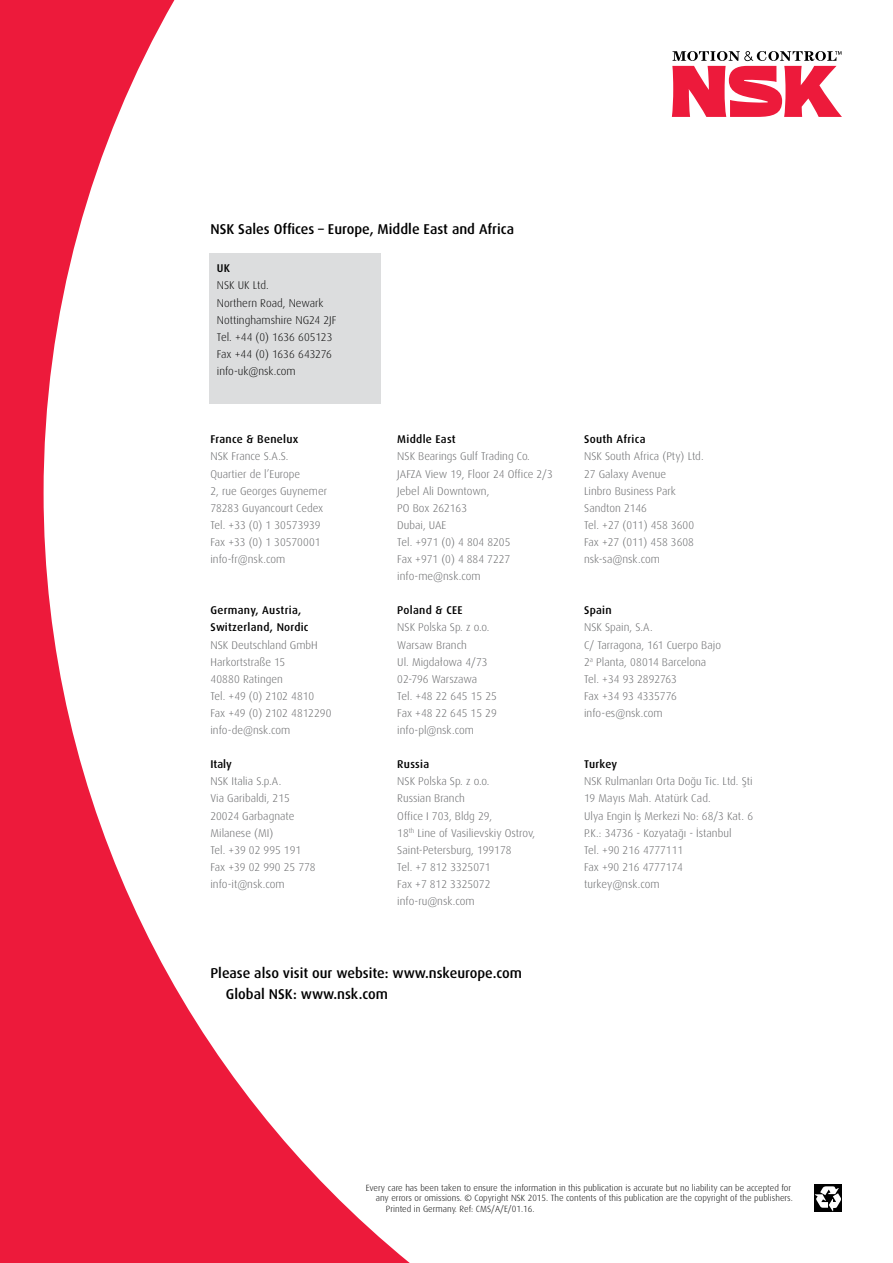
<style>
.page{position:relative;width:893px;height:1263px;background:#fff}
.page>*{position:absolute;margin:0;border:0;box-sizing:border-box;transform-origin:0 0}
.t1{font:500 14.25px/21.3px "Dax Pro";color:#000}
.t2{font:300 11.25px/17.1px "Dax Pro";color:#636466}
.t3{font:300 11.25px/17.1px "Dax Pro";color:#000}
.t4{font:500 11.25px/17.1px "Dax Pro";letter-spacing:.025em;color:#000}
.t5{font:300 9px "Dax Pro";color:#000}
</style>
<div class="page">
<svg style="left:0;top:0;width:410px;height:1263px"></svg>
<svg style="left:672px;top:51px;width:170px;height:66px"></svg>
<div style="left:209px;top:253px;width:172px;height:151px;background:#dcddde"></div>
<div style="left:814px;top:1184px;width:28px;height:28px;background:#000"></div>
<svg style="left:814px;top:1186px;width:27px;height:25px"></svg>
<p class="t1" style="left:210px;top:218px;width:305px">NSK Sales Offices – Europe, Middle East and Africa</p>
<p class="t4" style="left:217px;top:259px;width:15px">UK</p>
<p class="t3" style="left:217px;top:277px;width:121px">NSK UK Ltd.<br>Northern Road, Newark<br>Nottinghamshire NG24 2JF<br>Tel. +44 (0) 1636 605123<br>Fax +44 (0) 1636 643276 info-uk@nsk.com</p>
<p class="t4" style="left:210px;top:430px;width:90px">France &amp; Benelux</p>
<p class="t2" style="left:210px;top:448px;width:118px">NSK France S.A.S.<br>Quartier de l’Europe<br>2, rue Georges Guynemer<br>78283 Guyancourt Cedex<br>Tel. +33 (0) 1 30573939<br>Fax +33 (0) 1 30570001 info-fr@nsk.com</p>
<p class="t4" style="left:210px;top:601px;width:100px">Germany, Austria,<br>Switzerland, Nordic</p>
<p class="t2" style="left:210px;top:636px;width:123px">NSK Deutschland GmbH<br>Harkortstraße 15<br>40880 Ratingen<br>Tel. +49 (0) 2102 4810<br>Fax +49 (0) 2102 4812290 info-de@nsk.com</p>
<p class="t4" style="left:210px;top:755px;width:23px">Italy</p>
<p class="t2" style="left:210px;top:773px;width:107px">NSK Italia S.p.A.<br>Via Garibaldi, 215<br>20024 Garbagnate<br>Milanese (MI)<br>Tel. +39 02 995 191<br>Fax +39 02 990 25 778 info-it@nsk.com</p>
<p class="t4" style="left:397px;top:430px;width:60px">Middle East</p>
<p class="t2" style="left:397px;top:448px;width:157px">NSK Bearings Gulf Trading Co.<br>JAFZA View 19, Floor 24 Office 2/3<br>Jebel Ali Downtown,<br>PO Box 262163<br>Dubai, UAE<br>Tel. +971 (0) 4 804 8205<br>Fax +971 (0) 4 884 7227 info-me@nsk.com</p>
<p class="t4" style="left:397px;top:601px;width:67px">Poland &amp; CEE</p>
<p class="t2" style="left:397px;top:619px;width:101px">NSK Polska Sp. z o.o.<br>Warsaw Branch<br>Ul. Migdałowa 4/73<br>02-796 Warszawa<br>Tel. +48 22 645 15 25<br>Fax +48 22 645 15 29 info-pl@nsk.com</p>
<p class="t4" style="left:397px;top:755px;width:33px">Russia</p>
<p class="t2" style="left:397px;top:773px;width:139px">NSK Polska Sp. z o.o.<br>Russian Branch<br>Office I 703, Bldg 29,<br>18<sup>th</sup> Line of Vasilievskiy Ostrov,<br>Saint-Petersburg, 199178<br>Tel. +7 812 3325071<br>Fax +7 812 3325072 info-ru@nsk.com</p>
<p class="t1" style="left:226px;top:962px;width:298px;text-indent:-16px">Please also visit our website: www.nskeurope.com<br>Global NSK: www.nsk.com</p>
<p class="t4" style="left:584px;top:430px;width:63px">South Africa</p>
<p class="t2" style="left:584px;top:448px;width:121px">NSK South Africa (Pty) Ltd.<br>27 Galaxy Avenue<br>Linbro Business Park<br>Sandton 2146<br>Tel. +27 (011) 458 3600<br>Fax +27 (011) 458 3608 nsk-sa@nsk.com</p>
<p class="t4" style="left:584px;top:601px;width:29px">Spain</p>
<p class="t2" style="left:584px;top:619px;width:138px">NSK Spain, S.A.<br>C/ Tarragona, 161 Cuerpo Bajo<br>2<sup>a</sup> Planta, 08014 Barcelona<br>Tel. +34 93 2892763<br>Fax +34 93 4335776 info-es@nsk.com</p>
<p class="t4" style="left:584px;top:755px;width:35px">Turkey</p>
<p class="t2" style="left:584px;top:773px;width:170px">NSK Rulmanları Orta Doğu Tic. Ltd. Şti<br>19 Mayıs Mah. Atatürk Cad.<br>Ulya Engin İş Merkezi No: 68/3 Kat. 6<br>P.K.: 34736 - Kozyatağı - İstanbul<br>Tel. +90 216 4777111<br>Fax +90 216 4777174 turkey@nsk.com</p>
<p class="t5" style="left:366px;top:1182px;width:427px">Every care has been taken to ensure the infor mation in this publication is accurate but no liability can be accepted for</p>
<p class="t5" style="left:376px;top:1193px;width:419px">any errors or omissions. © Copyright NSK 2015. The contents of this publication are the copyright of the publishers.</p>
<p class="t5" style="left:386px;top:1203px;width:150px">Printed in Germany. Ref: CMS/A/E/01.16.</p>
</div>
